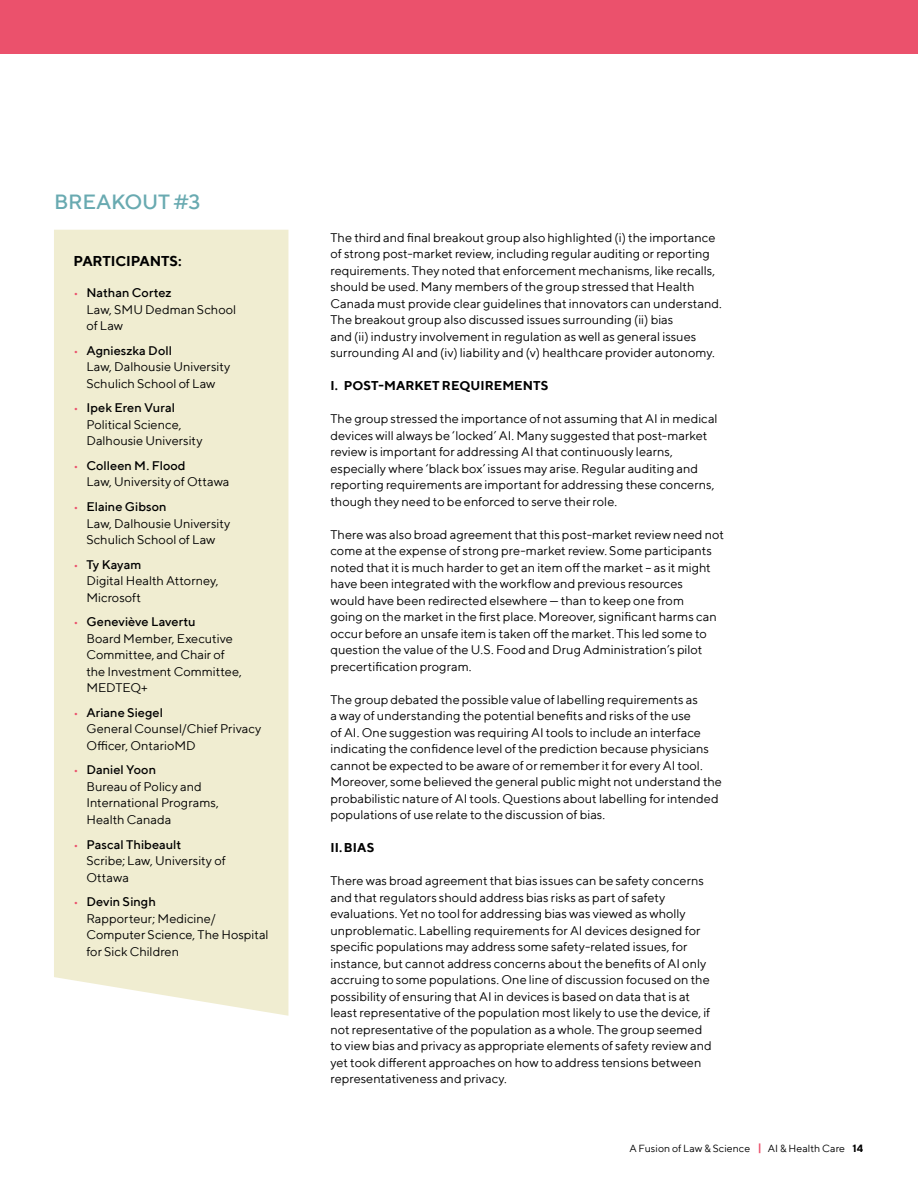
<style>
.page{position:relative;width:918px;height:1188px;background:#fff}
.page>*{position:absolute;margin:0;border:0;box-sizing:border-box;transform-origin:0 0}
.h2_Main_header__mid{font:500 21px "TT Norms";letter-spacing:-.015em;color:#69aab1}
.h2_Sidebar_title{font:700 14.25px "TT Norms";letter-spacing:-.01em;color:#000}
.P_-_text{font:12.75px/16.5px "TT Norms";color:#000}
.t1{font:700 12.75px "TT Norms";letter-spacing:.005em;color:#000}
.t2{font:10.5px "TT Norms";letter-spacing:.005em;color:#000}
.s1{color:#eb516c}
.s2{font-weight:500}
.s3{font-weight:700;color:#eb516c}
.s4{font-weight:700}
</style>
<div class="page">
<div style="left:0;top:0;width:918px;height:54px;background:#eb516c"></div>
<div style="left:54px;top:230px;width:234px;height:786px;background:#f0edd1"></div>
<p class="h2_Main_header__mid" style="left:54px;top:189px;width:148px">BREAKOUT #3</p>
<p class="h2_Sidebar_title" style="left:73px;top:252px;width:110px">PARTICIPANTS:</p>
<p class="P_-_text" style="left:86px;top:284px;width:151px;text-indent:-13px"><span class="s1">•</span> <span class="s2">Nathan Cortez<br></span>Law, SMU Dedman School of Law</p>
<p class="P_-_text" style="left:86px;top:342px;width:146px;text-indent:-13px"><span class="s1">•</span> <span class="s2">Agnieszka Doll<br></span>Law, Dalhousie University<br>Schulich School of Law</p>
<p class="P_-_text" style="left:86px;top:399px;width:118px;text-indent:-13px"><span class="s1">•</span> <span class="s2">Ipek Eren Vural<br></span>Political Science,<br>Dalhousie University</p>
<p class="P_-_text" style="left:86px;top:457px;width:145px;text-indent:-13px"><span class="s1">•</span> <span class="s2">Colleen M. Flood<br></span>Law, University of Ottawa</p>
<p class="P_-_text" style="left:86px;top:498px;width:146px;text-indent:-13px"><span class="s1">•</span> <span class="s2">Elaine Gibson<br></span>Law, Dalhousie University<br>Schulich School of Law</p>
<p class="P_-_text" style="left:86px;top:556px;width:134px;text-indent:-13px"><span class="s1">•</span> <span class="s2">Ty Kayam<br></span>Digital Health Attorney,<br>Microsoft</p>
<p class="P_-_text" style="left:86px;top:613px;width:157px;text-indent:-13px"><span class="s1">•</span> <span class="s2">Geneviève Lavertu<br></span>Board Member, Executive<br>Committee, and Chair of the Investment Committee,<br>MEDTEQ+</p>
<p class="P_-_text" style="left:86px;top:704px;width:177px;text-indent:-13px"><span class="s1">•</span> <span class="s2">Ariane Siegel<br></span>General Counsel/Chief Privacy<br>Officer, OntarioMD</p>
<p class="P_-_text" style="left:86px;top:761px;width:134px;text-indent:-13px"><span class="s1">•</span> <span class="s2">Daniel Yoon<br></span>Bureau of Policy and<br>International Programs,<br>Health Canada</p>
<p class="P_-_text" style="left:86px;top:836px;width:141px;text-indent:-13px"><span class="s1">•</span> <span class="s2">Pascal Thibeault<br></span>Scribe; Law, University of<br>Ottawa</p>
<p class="P_-_text" style="left:86px;top:893px;width:184px;text-indent:-13px"><span class="s1">•</span> <span class="s2">Devin Singh<br></span>Rapporteur; Medicine/<br>Computer Science, The Hospital for Sick Children</p>
<p class="P_-_text" style="left:330px;top:229px;width:393px">The third and final breakout group also highlighted (i) the importance of strong post-market review, including regular auditing or reporting requirements. They noted that enforcement mechanisms, like recalls, should be used. Many members of the group stressed that Health Canada must provide clear guidelines that innovators can understand.<br>The breakout group also discussed issues surrounding (ii) bias<br>and (ii) industry involvement in regulation as well as general issues surrounding AI and (iv) liability and (v) healthcare provider autonomy.</p>
<p class="t1" style="left:330px;top:378px;width:219px">I. POST-MARKET REQUIREMENTS</p>
<p class="P_-_text" style="left:330px;top:410px;width:389px">The group stressed the importance of not assuming that AI in medical devices will always be ‘locked’ AI. Many suggested that post-market review is important for addressing AI that continuously learns, especially where ‘black box’ issues may arise. Regular auditing and reporting requirements are important for addressing these concerns, though they need to be enforced to serve their role.</p>
<p class="P_-_text" style="left:330px;top:526px;width:395px">There was also broad agreement that this post-market review need not come at the expense of strong pre-market review. Some participants noted that it is much harder to get an item off the market – as it might have been integrated with the workflow and previous resources<br>would have been redirected elsewhere — than to keep one from<br>going on the market in the first place. Moreover, significant harms can occur before an unsafe item is taken off the market. This led some to question the value of the U.S. Food and Drug Administration’s pilot precertification program.</p>
<p class="P_-_text" style="left:330px;top:691px;width:393px">The group debated the possible value of labelling requirements as<br>a way of understanding the potential benefits and risks of the use<br>of AI. One suggestion was requiring AI tools to include an interface indicating the confidence level of the prediction because physicians cannot be expected to be aware of or remember it for every AI tool.<br>Moreover, some believed the general public might not understand the probabilistic nature of AI tools. Questions about labelling for intended populations of use relate to the discussion of bias.</p>
<p class="t1" style="left:330px;top:840px;width:45px">II.BIAS</p>
<p class="P_-_text" style="left:330px;top:872px;width:383px">There was broad agreement that bias issues can be safety concerns and that regulators should address bias risks as part of safety evaluations. Yet no tool for addressing bias was viewed as wholly unproblematic. Labelling requirements for AI devices designed for specific populations may address some safety-related issues, for instance, but cannot address concerns about the benefits of AI only accruing to some populations. One line of discussion focused on the possibility of ensuring that AI in devices is based on data that is at least representative of the population most likely to use the device, if not representative of the population as a whole. The group seemed to view bias and privacy as appropriate elements of safety review and yet took different approaches on how to address tensions between representativeness and privacy.</p>
<p class="t2" style="left:629px;top:1142px;width:235px">A Fusion of Law &amp; Science <span class="s3">|</span> AI &amp; Health Care <span class="s4">14</span></p>
</div>
